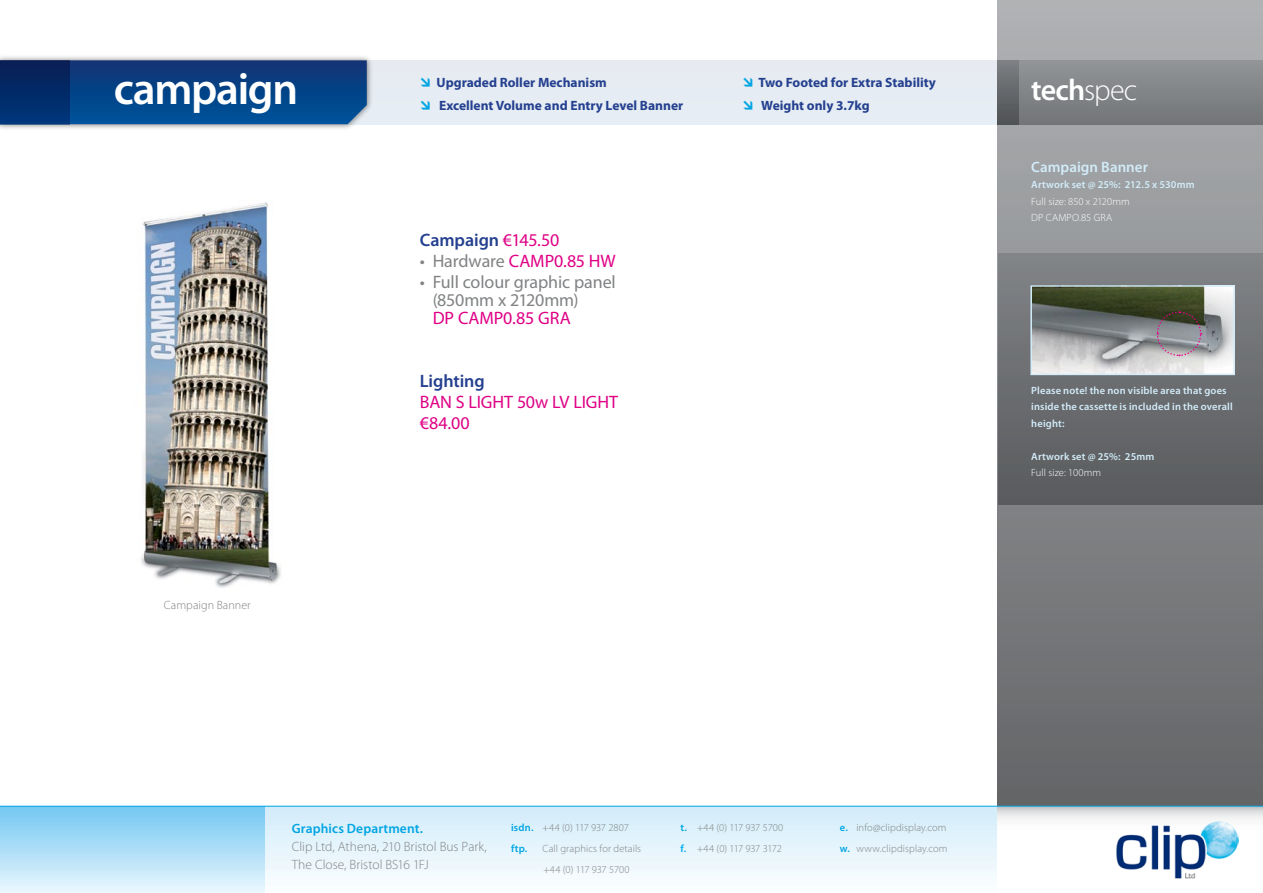
<style>
.page{position:relative;width:1263px;height:893px;background:#fff}
.page>*{position:absolute;margin:0;border:0;box-sizing:border-box;transform-origin:0 0}
.t1{font:600 45px "Myriad Pro";letter-spacing:-.03em;color:#fff}
.t2{font:600 30px "Myriad Pro";color:#fff}
.t3{font:18px/21px "Myriad Pro";letter-spacing:-.005em;color:#df0085}
.t4{font:18px/18px "Myriad Pro";letter-spacing:-.01em;color:#808284}
.t5{font:600 18px "Myriad Pro";letter-spacing:-.005em;color:#24408f}
.t6{font:600 15px "Myriad Pro";letter-spacing:.005em;color:#d2ecf9}
.t7{font:700 13.5px/22.5px "Myriad Pro";color:#24408f}
.t8{font:300 13.5px/18px "Myriad Pro";color:#808284}
.t9{font:600 13.5px "Myriad Pro";letter-spacing:.01em;color:#00a5e3}
.t10{font:300 12px "Myriad Pro";letter-spacing:.005em;color:#808284}
.t11{font:600 10.5px/16.5px "Myriad Pro";letter-spacing:.015em;color:#d2ecf9}
.t12{font:300 10.5px/21px "Myriad Pro";letter-spacing:.005em;color:#808284}
.t13{font:300 10.5px/16.5px "Myriad Pro";letter-spacing:.005em;color:#fff}
.t14{font:300 10.5px/21px "Myriad Pro";letter-spacing:-.025em;color:#808284}
.t15{font:300 10.5px/21px "Myriad Pro";letter-spacing:-.02em;color:#808284}
.s1{font-weight:400;color:#df0085}
.s2{color:#808284}
.s3{font-weight:600;color:#00a5e3}
.s4{font-weight:600;color:#00adef}
.s5{font-weight:300}
</style>
<div class="page">
<div style="left:0;top:60px;width:1263px;height:64px;background:#e6ecf3"></div>
<svg style="left:998px;top:0;width:265px;height:806px;background:#848688"></svg>
<div style="left:0;top:806px;width:1011px;height:87px;background:linear-gradient(to bottom,#d1ecf9,#fcfeff)"></div>
<div style="left:0;top:806px;width:264px;height:87px;background:linear-gradient(to bottom,#73c6f2,#e9f6fe)"></div>
<svg style="left:998px;top:807px;width:265px;height:86px"></svg>
<div style="left:998px;top:60px;width:265px;height:64px;background:linear-gradient(to bottom,#929498,#737578)"></div>
<div style="left:998px;top:60px;width:20px;height:64px;background:linear-gradient(to bottom,#7d8083,#4f5255)"></div>
<hr style="left:0;top:806px;width:1263px;height:1px;background:#00a5e3">
<img style="left:1116px;top:820px;width:122px;height:59px">
<img style="left:141px;top:202px;width:140px;height:386px">
<div style="left:0;top:53px;width:374px;height:78px;background:#000;opacity:.5"></div>
<svg style="left:69px;top:60px;width:298px;height:64px;background:#084488"></svg>
<div style="left:0;top:60px;width:69px;height:64px;background:linear-gradient(to bottom,#081e53,#00367b)"></div>
<div style="left:998px;top:253px;width:265px;height:252px;background:linear-gradient(to bottom,#818487,#585a5d)"></div>
<img style="left:1033px;top:288px;width:199px;height:84px">
<div style="left:1030px;top:285px;width:205px;height:90px;border:2px solid #d2ecf9"></div>
<svg style="left:1156px;top:311px;width:46px;height:46px;background:#827e7f"></svg>
<h1 class="t1" style="left:114px;top:60px;width:186px">campaign</h1>
<p class="t10" style="left:164px;top:598px;width:88px">Campaign Banner</p>
<p class="t7" style="left:436px;top:71px;width:248px">Upgraded Roller Mechanism<br>Excellent Volume and Entry Level Banner</p>
<p class="t7" style="left:758px;top:71px;width:179px">Two Footed for Extra Stability<br>Weight only 3.7kg</p>
<h3 class="t5" style="left:420px;top:229px;width:141px">Campaign <span class="s1">€145.50</span></h3>
<h3 class="t3" style="left:420px;top:250px;width:197px"><span class="s2">• Hardware</span> CAMP0.85 HW</h3>
<h3 class="t4" style="left:433px;top:273px;width:185px;text-indent:-13px">• Full colour graphic panel (850mm x 2120mm)</h3>
<h3 class="t3" style="left:433px;top:307px;width:139px">DP CAMP0.85 GRA</h3>
<h3 class="t5" style="left:420px;top:370px;width:66px">Lighting</h3>
<h3 class="t3" style="left:420px;top:391px;width:200px">BAN S LIGHT 50w LV LIGHT €84.00</h3>
<p class="t9" style="left:292px;top:820px;width:133px">Graphics Department.</p>
<p class="t8" style="left:292px;top:837px;width:197px">Clip Ltd, Athena, 210 Bristol Bus Park,<br>The Close, Bristol BS16 1FJ</p>
<p class="t15" style="left:511px;top:817px;width:119px"><span class="s3">isdn.</span> +44 (0) 117 937 2807 <span class="s3">ftp.</span></p>
<p class="t12" style="left:543px;top:838px;width:100px">Call graphics for details +44 (0) 117 937 5700</p>
<p class="t14" style="left:680px;top:817px;width:104px"><span class="s3">t.</span> +44 (0) 117 937 5700 <span class="s4">f.</span> +44 (0) 117 937 3172</p>
<p class="t12" style="left:840px;top:817px;width:109px"><span class="s3">e.</span> info@clipdisplay.com <span class="s3">w.</span> www.clipdisplay.com</p>
<h2 class="t2" style="left:1031px;top:71px;width:108px">tech<span class="s5">spec</span></h2>
<h3 class="t6" style="left:1031px;top:157px;width:118px">Campaign Banner</h3>
<p class="t11" style="left:1031px;top:176px;width:165px">Artwork set @ 25%: 212.5 x 530mm</p>
<p class="t13" style="left:1031px;top:193px;width:100px">Full size: 850 x 2120mm<br>DP CAMPO.85 GRA</p>
<p class="t11" style="left:1031px;top:382px;width:203px">Please note! the non visible area that goes inside the cassette is included in the overall height:</p>
<p class="t11" style="left:1031px;top:448px;width:125px">Artwork set @ 25%: 25mm</p>
<p class="t13" style="left:1031px;top:464px;width:71px">Full size: 100mm</p>
</div>
